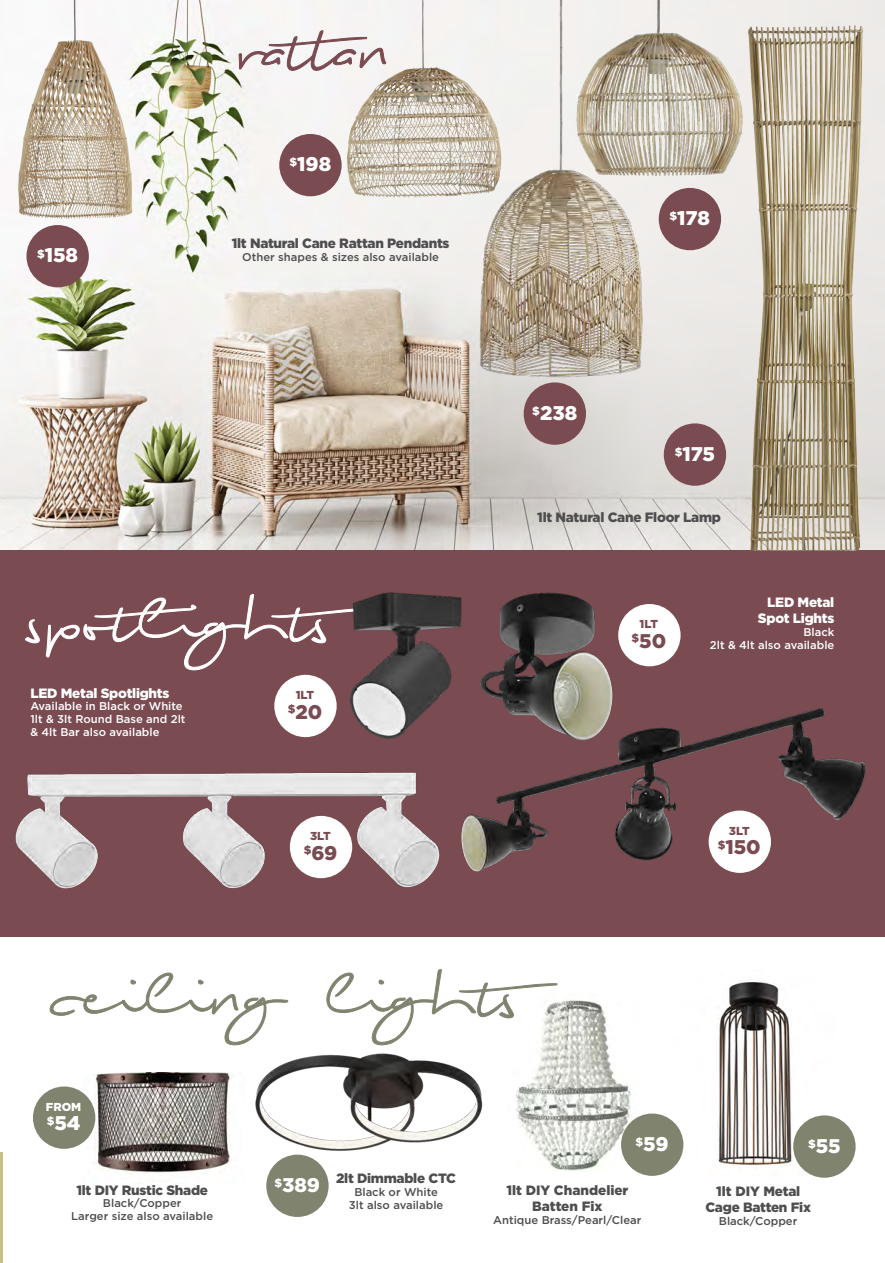
<style>
.page{position:relative;width:885px;height:1263px;background:#fff}
.page>*{position:absolute;margin:0;border:0;box-sizing:border-box;transform-origin:0 0}
.t1{font:900 19.8px "Gotham";color:#fff}
.t2{font:900 19.8px "Gotham";color:#7a4b51}
.t3{font:900 13.5px/16.2px "Gotham";letter-spacing:-.02em;color:#4e4e50;text-align:center}
.t4{font:900 13.5px/16.2px "Gotham";letter-spacing:-.02em;color:#fff;text-align:right}
.t5{font:900 13.5px/16.2px "Gotham";color:#4e4e50;text-align:center}
.t6{font:900 11.55px "Gotham";letter-spacing:-.05em;color:#7a4b51}
.t7{font:900 11.55px "Gotham";color:#fff}
.description{font:500 11.25px "Gotham";color:#4e4e50}
.description-2{font:500 11.25px/12.8px "Gotham";color:#fff}
</style>
<div class="page">
<hr style="left:0;top:358px;width:1px;height:371px;background:#a97465">
<img style="left:1px;top:0;width:883px;height:550px">
<img style="left:658px;top:982px;width:198px;height:194px">
<img style="left:516px;top:1000px;width:116px;height:171px">
<img style="left:83px;top:1073px;width:149px;height:102px">
<div style="left:621px;top:1113px;width:62px;height:63px;background:#80836e;border-radius:50%"></div>
<div style="left:793px;top:1115px;width:62px;height:63px;background:#80836e;border-radius:50%"></div>
<div style="left:33px;top:1086px;width:62px;height:63px;background:#80836e;border-radius:50%"></div>
<img style="left:255px;top:1045px;width:228px;height:124px">
<div style="left:1px;top:550px;width:883px;height:386px;background:#7a4b51"></div>
<svg style="left:25px;top:594px;width:311px;height:76px"></svg>
<img style="left:480px;top:592px;width:155px;height:104px">
<img style="left:461px;top:696px;width:405px;height:177px">
<img style="left:336px;top:592px;width:131px;height:156px">
<img style="left:16px;top:772px;width:424px;height:117px">
<div style="left:274px;top:675px;width:62px;height:62px;background:#fff;border-radius:50%"></div>
<div style="left:290px;top:816px;width:62px;height:62px;background:#fff;border-radius:50%"></div>
<div style="left:618px;top:604px;width:62px;height:62px;background:#fff;border-radius:50%"></div>
<div style="left:708px;top:810px;width:62px;height:63px;background:#fff;border-radius:50%"></div>
<img style="left:709px;top:9px;width:175px;height:541px">
<img style="left:284px;top:0;width:124px;height:312px">
<img style="left:0;top:0;width:233px;height:339px">
<svg style="left:238px;top:30px;width:148px;height:41px"></svg>
<div style="left:663px;top:423px;width:63px;height:63px;background:#7a4b51;border-radius:50%"></div>
<div style="left:523px;top:382px;width:63px;height:63px;background:#7a4b51;border-radius:50%"></div>
<div style="left:279px;top:134px;width:62px;height:62px;background:#7a4b51;border-radius:50%"></div>
<div style="left:658px;top:188px;width:63px;height:62px;background:#7a4b51;border-radius:50%"></div>
<div style="left:26px;top:225px;width:63px;height:62px;background:#7a4b51;border-radius:50%"></div>
<hr style="left:0;top:1152px;width:3px;height:111px;background:#cbc186">
<div style="left:266px;top:1154px;width:62px;height:63px;background:#80836e;border-radius:50%"></div>
<svg style="left:50px;top:969px;width:507px;height:76px"></svg>
<img style="left:408px;top:0;width:300px;height:423px">
<p class="t1" style="left:37px;top:242px;width:42px"><sup>$</sup>158</p>
<p class="t1" style="left:289px;top:151px;width:43px"><sup>$</sup>198</p>
<p class="t3" style="left:232px;top:235px;width:219px">1lt Natural Cane Rattan Pendants</p>
<p class="description" style="left:242px;top:249px;width:198px">Other shapes &amp; sizes also available</p>
<p class="t4" style="left:30px;top:685px;width:140px">LED Metal Spotlights</p>
<p class="description-2" style="left:30px;top:700px;width:154px">Available in Black or White</p>
<p class="description-2" style="left:30px;top:713px;width:157px">1lt &amp; 3lt Round Base and 2lt &amp; 4lt Bar also available</p>
<p class="t6" style="left:296px;top:687px;width:20px">1LT</p>
<p class="t2" style="left:287px;top:698px;width:36px"><sup>$</sup>20</p>
<p class="t6" style="left:310px;top:828px;width:22px">3LT</p>
<p class="t2" style="left:303px;top:839px;width:35px"><sup>$</sup>69</p>
<p class="t1" style="left:532px;top:399px;width:46px"><sup>$</sup>238</p>
<p class="t1" style="left:669px;top:205px;width:42px"><sup>$</sup>178</p>
<p class="t1" style="left:674px;top:440px;width:42px"><sup>$</sup>175</p>
<p class="t3" style="left:537px;top:509px;width:185px">1lt Natural Cane Floor Lamp</p>
<p class="t6" style="left:639px;top:616px;width:20px">1LT</p>
<p class="t2" style="left:631px;top:627px;width:36px"><sup>$</sup>50</p>
<p class="t4" style="left:757px;top:594px;width:78px">LED Metal<br>Spot Lights</p>
<p class="description-2" style="left:803px;top:626px;width:32px">Black</p>
<p class="description-2" style="left:709px;top:638px;width:126px">2lt &amp; 4lt also available</p>
<p class="t6" style="left:728px;top:823px;width:22px">3LT</p>
<p class="t2" style="left:717px;top:834px;width:44px"><sup>$</sup>150</p>
<p class="t7" style="left:46px;top:1099px;width:37px">FROM</p>
<p class="t1" style="left:47px;top:1109px;width:35px"><sup>$</sup>54</p>
<p class="t3" style="left:76px;top:1181px;width:133px">1lt DIY Rustic Shade</p>
<p class="description" style="left:103px;top:1196px;width:80px">Black/Copper</p>
<p class="description" style="left:71px;top:1209px;width:143px">Larger size also available</p>
<p class="t1" style="left:274px;top:1171px;width:47px"><sup>$</sup>389</p>
<p class="t3" style="left:336px;top:1170px;width:121px">2lt Dimmable CTC</p>
<p class="description" style="left:354px;top:1184px;width:85px">Black or White</p>
<p class="description" style="left:349px;top:1197px;width:96px">3lt also available</p>
<p class="t1" style="left:635px;top:1130px;width:35px"><sup>$</sup>59</p>
<p class="t1" style="left:807px;top:1132px;width:34px"><sup>$</sup>55</p>
<p class="t5" style="left:506px;top:1181px;width:123px">1lt DIY Chandelier<br>Batten Fix</p>
<p class="description" style="left:493px;top:1212px;width:150px">Antique Brass/Pearl/Clear</p>
<p class="t3" style="left:705px;top:1183px;width:107px">1lt DIY Metal<br>Cage Batten Fix</p>
<p class="description" style="left:718px;top:1214px;width:80px">Black/Copper</p>
</div>
